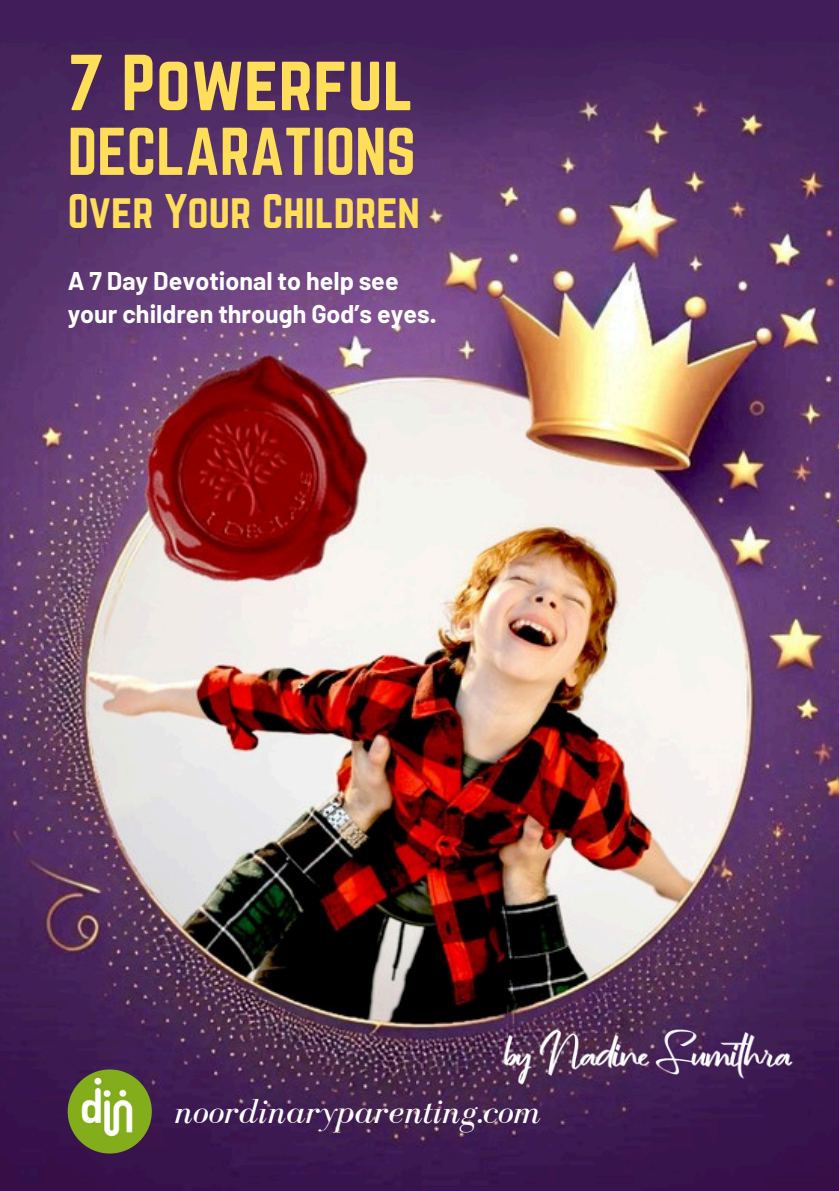
<style>
.page{position:relative;width:839px;height:1191px;background:#fff}
.page>*{position:absolute;margin:0;border:0;box-sizing:border-box;transform-origin:0 0}
.t1{font:69.4px "Norwester";color:#ffde59}
.t2{font:59px "Norwester";color:#ffde59}
.t3{font:42.6px "Norwester";color:#ffde59}
.t4{font:italic 35.8px "Bodoni FLF";color:#fff}
.t5{font:700 25px/33px "Barlow";color:#fff}
</style>
<div class="page">
<img style="left:0;top:0;width:838px;height:1191px">
<img style="left:68px;top:1069px;width:84px;height:85px;border-radius:50%">
<img style="left:484px;top:1018px;width:326px;height:70px">
<h3 class="t1" style="left:68px;top:41px;width:347px">7 Powerful</h3>
<p class="t2" style="left:68px;top:116px;width:349px">DECLARATIONS</p>
<p class="t3" style="left:68px;top:185px;width:354px">Over Your Children</p>
<h1 class="t5" style="left:68px;top:263px;width:370px">A 7 Day Devotional to help see your children through God’s eyes.</h1>
<p class="t4" style="left:174px;top:1092px;width:368px">noordinaryparenting.com</p>
</div>
